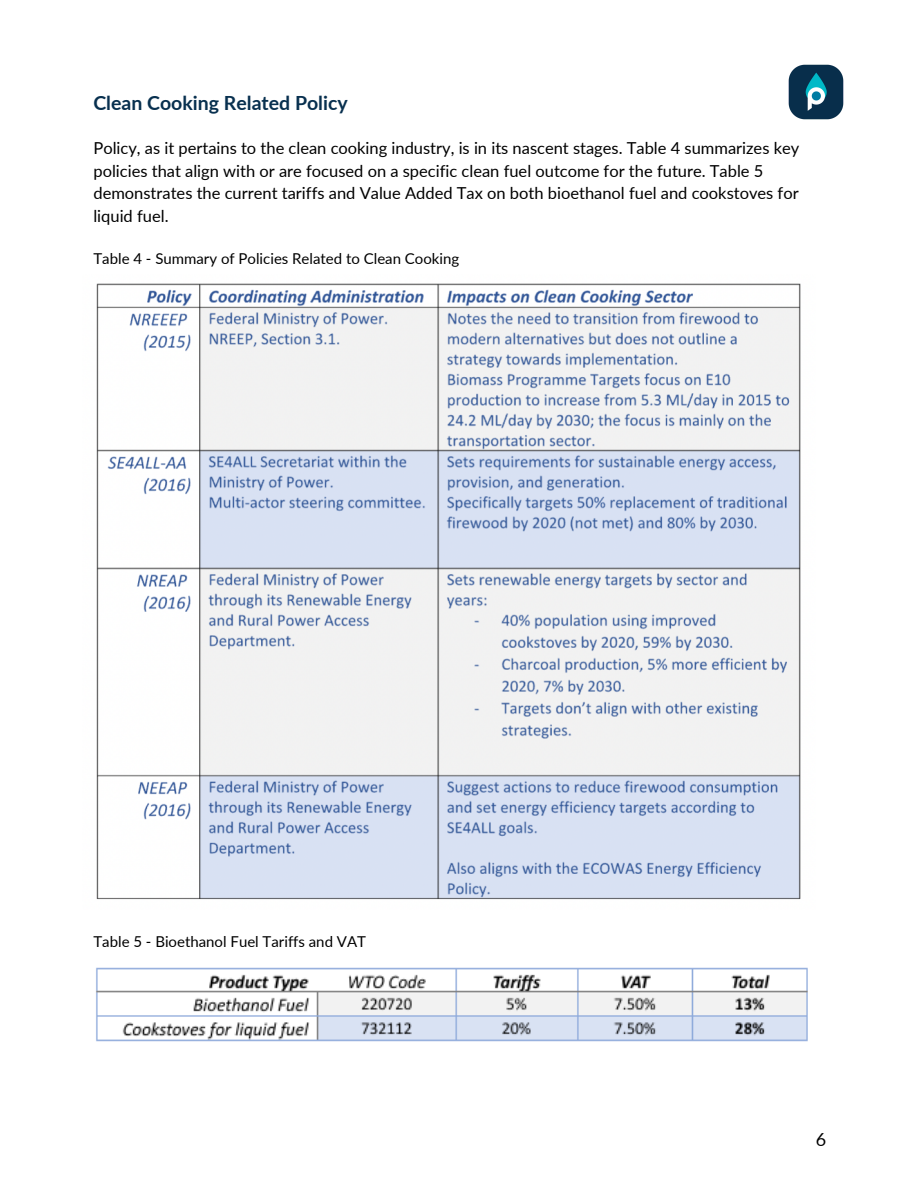
<style>
.page{position:relative;width:918px;height:1188px;background:#fff}
.page>*{position:absolute;margin:0;border:0;box-sizing:border-box;transform-origin:0 0}
.t1{font:700 19.5px "Lato";color:#08304f}
.t2{font:18px "Lato";color:#000}
.t3{font:16.5px/22.5px "Lato";color:#000}
.t4{font:15px "Lato";color:#000}
</style>
<div class="page">
<img style="left:788px;top:64px;width:56px;height:56px">
<img style="left:96px;top:967px;width:712px;height:75px">
<img style="left:96px;top:283px;width:705px;height:617px">
<p class="t1" style="left:93px;top:91px;width:256px">Clean Cooking Related Policy</p>
<p class="t3" style="left:93px;top:136px;width:707px">Policy, as it pertains to the clean cooking industry, is in its nascent stages. Table 4 summarizes key policies that align with or are focused on a specific clean fuel outcome for the future. Table 5 demonstrates the current tariffs and Value Added Tax on both bioethanol fuel and cookstoves for liquid fuel.</p>
<p class="t4" style="left:93px;top:250px;width:367px">Table 4 - Summary of Policies Related to Clean Cooking</p>
<p class="t4" style="left:93px;top:933px;width:274px">Table 5 - Bioethanol Fuel Tariffs and VAT</p>
<p class="t2" style="left:816px;top:1129px;width:12px">6</p>
</div>
